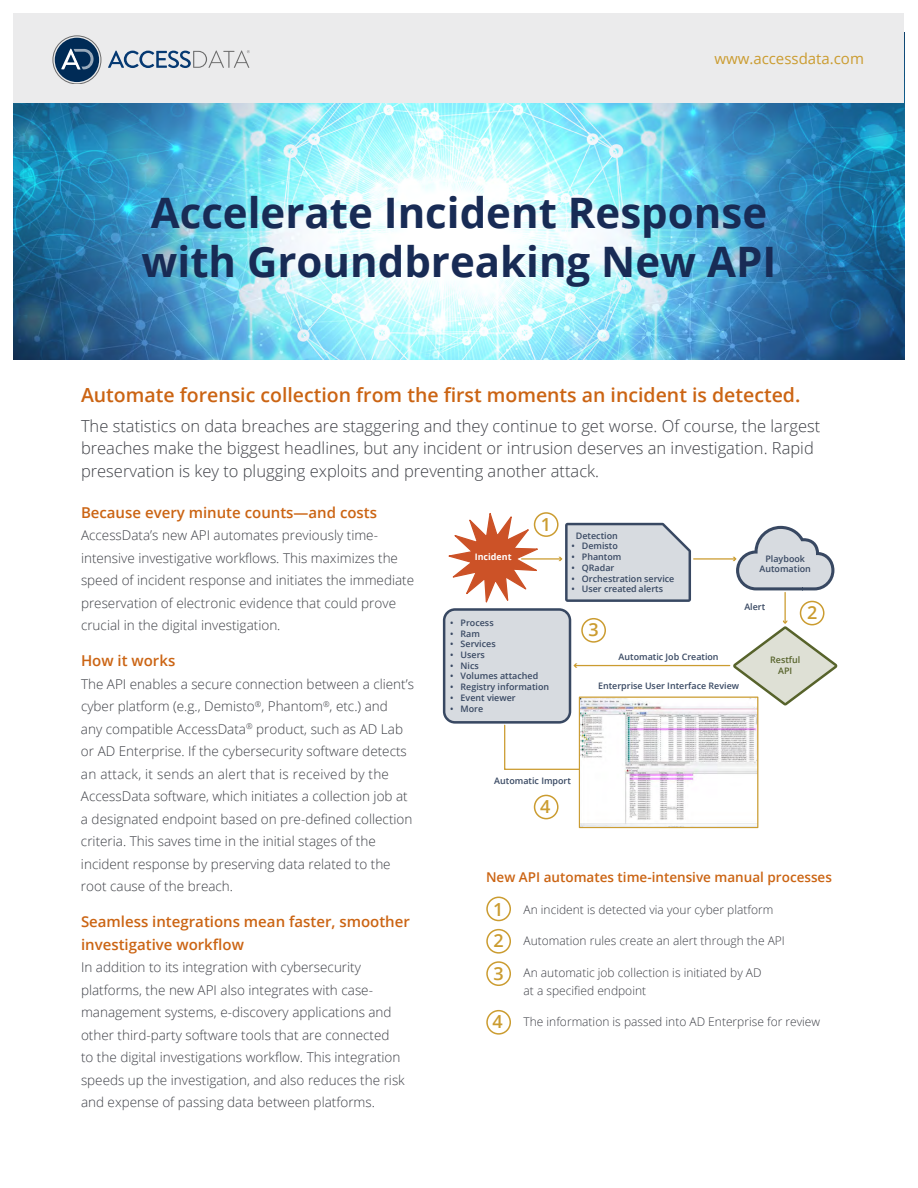
<style>
.page{position:relative;width:918px;height:1188px;background:#fff}
.page>*{position:absolute;margin:0;border:0;box-sizing:border-box;transform-origin:0 0}
.t1{font:700 42px/49.2px "Open Sans";color:#182b55}
.t2{font:600 19.5px "Open Sans";color:#cb6413}
.t3{font:600 18px "Open Sans";color:#cb9c30}
.t4{font:300 16.5px/22.5px "Open Sans";color:#3d3f45}
.t5{font:600 15px/22.5px "Open Sans";color:#cb6413}
.t6{font:15px "Open Sans";color:#cb9c30}
.t7{font:300 13.5px/22.5px "Open Sans";color:#3d3f45}
.t8{font:300 13.5px/22.5px "Open Sans";color:#3d3f46}
.t9{font:600 13.5px "Open Sans";color:#cb6413}
.t10{font:300 12px/18px "Open Sans";color:#3d3f46}
.t11{font:600 9px/10.8px "Open Sans";color:#384862;text-align:center}
.t12{font:600 9px/10.8px "Open Sans";color:#57632b;text-align:center}
.t13{font:700 9px "Open Sans";color:#fff}
</style>
<div class="page">
<img style="left:14px;top:103px;width:890px;height:257px">
<div style="left:14px;top:14px;width:890px;height:89px;background:#ebebec"></div>
<div style="left:55px;top:38px;width:44px;height:44px;background:#002b56;border-radius:50%"></div>
<div style="left:53px;top:36px;width:48px;height:47px;border:1px solid #6b6b6b;border-radius:50%"></div>
<svg style="left:61px;top:48px;width:33px;height:22px"></svg>
<svg style="left:108px;top:50px;width:142px;height:18px"></svg>
<hr style="left:575px;top:665px;width:155px;height:1px;background:#cb9c30">
<hr style="left:694px;top:558px;width:41px;height:2px;background:#cb9c30">
<svg style="left:733px;top:526px;width:101px;height:64px"></svg>
<hr style="left:784px;top:592px;width:2px;height:31px;background:#cb9c30">
<svg style="left:733px;top:620px;width:104px;height:85px"></svg>
<svg style="left:443px;top:512px;width:248px;height:259px"></svg>
<img style="left:581px;top:699px;width:175px;height:127px">
<div style="left:579px;top:697px;width:179px;height:131px;border:1px solid #cb9c30"></div>
<div style="left:486px;top:897px;width:25px;height:24px;border:2px solid #cb9c30;border-radius:50%"></div>
<div style="left:534px;top:512px;width:25px;height:25px;border:2px solid #cb9c30;border-radius:50%"></div>
<div style="left:800px;top:601px;width:25px;height:24px;border:2px solid #cb9c30;border-radius:50%"></div>
<div style="left:486px;top:929px;width:25px;height:25px;border:2px solid #cb9c30;border-radius:50%"></div>
<div style="left:581px;top:618px;width:25px;height:25px;border:2px solid #cb9c30;border-radius:50%"></div>
<div style="left:534px;top:795px;width:25px;height:24px;border:2px solid #cb9c30;border-radius:50%"></div>
<div style="left:486px;top:1010px;width:25px;height:25px;border:2px solid #cb9c30;border-radius:50%"></div>
<div style="left:486px;top:961px;width:25px;height:25px;border:2px solid #cb9c30;border-radius:50%"></div>
<p class="t6" style="left:714px;top:48px;width:151px">www.accessdata.com</p>
<h1 class="t1" style="left:142px;top:187px;width:636px">Accelerate Incident Response with Groundbreaking New API</h1>
<h2 class="t2" style="left:81px;top:382px;width:721px">Automate forensic collection from the first moments an incident is detected.</h2>
<p class="t4" style="left:81px;top:414px;width:741px">The statistics on data breaches are staggering and they continue to get worse. Of course, the largest breaches make the biggest headlines, but any incident or intrusion deserves an investigation. Rapid preservation is key to plugging exploits and preventing another attack.</p>
<p class="t5" style="left:81px;top:501px;width:298px">Because every minute counts—and costs</p>
<p class="t7" style="left:81px;top:524px;width:335px">AccessData’s new API automates previously time&shy;intensive investigative workflows. This maximizes the speed of incident response and initiates the immediate preservation of electronic evidence that could prove crucial in the digital investigation.</p>
<p class="t5" style="left:81px;top:649px;width:96px">How it works</p>
<p class="t7" style="left:81px;top:672px;width:335px">The API enables a secure connection between a client’s cyber platform (e.g., Demisto<sup>®</sup>, Phantom<sup>®</sup>, etc.) and<br>any compatible AccessData<sup>®</sup> product, such as AD Lab or AD Enterprise. If the cybersecurity software detects an attack, it sends an alert that is received by the AccessData software, which initiates a collection job at a designated endpoint based on pre-defined collection criteria. This saves time in the initial stages of the incident response by preserving data related to the root cause of the breach.</p>
<p class="t5" style="left:81px;top:910px;width:330px">Seamless integrations mean faster, smoother investigative workflow</p>
<p class="t8" style="left:81px;top:956px;width:325px">In addition to its integration with cybersecurity platforms, the new API also integrates with case&shy;management systems, e-discovery applications and other third-party software tools that are connected to the digital investigations workflow. This integration speeds up the investigation, and also reduces the risk and expense of passing data between platforms.</p>
<p class="t13" style="left:475px;top:551px;width:38px">Incident</p>
<h3 class="t3" style="left:541px;top:513px;width:12px">1</h3>
<p class="t11" style="left:450px;top:617px;width:45px">• Process</p>
<p class="t11" style="left:450px;top:628px;width:31px">• Ram</p>
<p class="t11" style="left:450px;top:638px;width:47px">• Services</p>
<p class="t11" style="left:450px;top:649px;width:36px">• Users</p>
<p class="t11" style="left:450px;top:660px;width:30px">• Nics</p>
<p class="t11" style="left:450px;top:671px;width:89px">• Volumes attached</p>
<p class="t11" style="left:450px;top:681px;width:100px">• Registry information</p>
<p class="t11" style="left:450px;top:692px;width:67px">• Event viewer</p>
<p class="t11" style="left:450px;top:703px;width:35px">• More</p>
<p class="t11" style="left:576px;top:530px;width:43px">Detection</p>
<p class="t11" style="left:572px;top:541px;width:48px">• Demisto</p>
<p class="t11" style="left:572px;top:551px;width:51px">• Phantom</p>
<p class="t11" style="left:572px;top:562px;width:44px">• QRadar</p>
<p class="t11" style="left:572px;top:573px;width:104px">• Orchestration service</p>
<p class="t11" style="left:572px;top:583px;width:93px">• User created alerts</p>
<h3 class="t3" style="left:589px;top:618px;width:12px">3</h3>
<p class="t11" style="left:619px;top:651px;width:102px">Automatic Job Creation</p>
<p class="t11" style="left:760px;top:553px;width:53px">Playbook<br>Automation</p>
<p class="t11" style="left:744px;top:601px;width:22px">Alert</p>
<h3 class="t3" style="left:807px;top:600px;width:12px">2</h3>
<p class="t12" style="left:770px;top:654px;width:32px">Restful<br>API</p>
<p class="t11" style="left:598px;top:680px;width:143px">Enterprise User Interface Review</p>
<p class="t11" style="left:494px;top:775px;width:78px">Automatic Import</p>
<h3 class="t3" style="left:540px;top:794px;width:12px">4</h3>
<p class="t9" style="left:486px;top:868px;width:347px">New API automates time-intensive manual processes</p>
<p class="t10" style="left:524px;top:900px;width:251px">An incident is detected via your cyber platform</p>
<p class="t10" style="left:524px;top:931px;width:263px">Automation rules create an alert through the API</p>
<p class="t10" style="left:524px;top:963px;width:240px">An automatic job collection is initiated by AD at a specified endpoint</p>
<p class="t10" style="left:524px;top:1012px;width:298px">The information is passed into AD Enterprise for review</p>
<h3 class="t3" style="left:493px;top:897px;width:12px">1</h3>
<h3 class="t3" style="left:494px;top:929px;width:12px">2</h3>
<h3 class="t3" style="left:494px;top:961px;width:12px">3</h3>
<h3 class="t3" style="left:493px;top:1010px;width:12px">4</h3>
</div>
